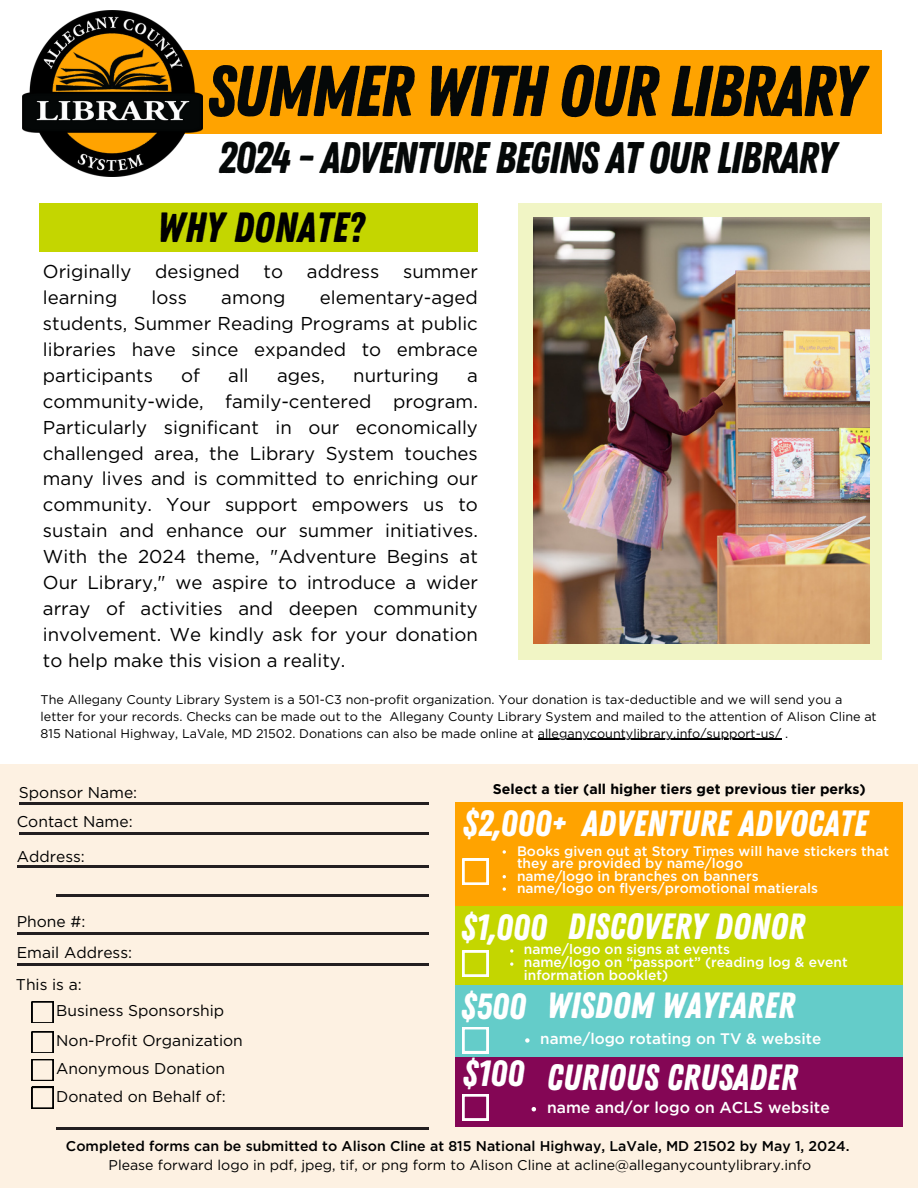
<style>
.page{position:relative;width:918px;height:1188px;background:#fff}
.page>*{position:absolute;margin:0;border:0;box-sizing:border-box;transform-origin:0 0}
.t1{font:71.85px "Zing Rust Base";letter-spacing:-.035em;color:#050808}
.t2{font:44.1px "Zing Rust Base";letter-spacing:-.035em;color:#050808}
.t3{font:42.3px "Zing Rust Base";color:#000}
.t4{font:36.45px "Zing Rust Base";color:#fff}
.t5{font:18.6px/25.8px "Gotham";color:#000;text-align:justify}
.t6{font:500 15.75px "Gotham";color:#fff}
.t7{font:15.6px "Gotham";color:#000}
.t8{font:500 15.3px "Gotham";color:#fff}
.t9{font:14.1px "Gotham";color:#000}
.t10{font:500 14.1px "Gotham";color:#000}
.t11{font:700 14.1px "Gotham";color:#000}
.t12{font:500 13.8px/13px "Gotham";color:#fff}
.t13{font:12.6px/16.8px "Gotham";color:#000}
</style>
<div class="page">
<div style="left:147px;top:51px;width:735px;height:82px;background:#ffa300"></div>
<div style="left:0;top:764px;width:918px;height:424px;background:#fdf1e2"></div>
<div style="left:456px;top:803px;width:447px;height:112px;background:#ffa300"></div>
<div style="left:456px;top:906px;width:447px;height:84px;background:#c4d600"></div>
<div style="left:456px;top:985px;width:447px;height:76px;background:#64ccc9"></div>
<div style="left:456px;top:1057px;width:447px;height:70px;background:#840655"></div>
<svg style="left:463px;top:859px;width:25px;height:26px"></svg>
<svg style="left:463px;top:951px;width:25px;height:25px"></svg>
<svg style="left:463px;top:1027px;width:25px;height:26px"></svg>
<svg style="left:463px;top:1094px;width:25px;height:26px"></svg>
<img style="left:23px;top:11px;width:179px;height:165px">
<div style="left:40px;top:203px;width:438px;height:49px;background:#c4d600"></div>
<div style="left:518px;top:203px;width:364px;height:456px;background:#f1f5c5"></div>
<hr style="left:17px;top:964px;width:412px;height:2px;background:#231f20">
<hr style="left:17px;top:933px;width:412px;height:2px;background:#231f20">
<hr style="left:17px;top:866px;width:412px;height:2px;background:#231f20">
<hr style="left:56px;top:895px;width:373px;height:2px;background:#231f20">
<hr style="left:19px;top:833px;width:409px;height:2px;background:#231f20">
<hr style="left:19px;top:803px;width:409px;height:2px;background:#231f20">
<svg style="left:32px;top:1002px;width:21px;height:21px"></svg>
<svg style="left:32px;top:1032px;width:21px;height:21px"></svg>
<svg style="left:32px;top:1059px;width:21px;height:22px"></svg>
<svg style="left:32px;top:1087px;width:21px;height:21px"></svg>
<hr style="left:56px;top:1127px;width:373px;height:2px;background:#231f20">
<img style="left:533px;top:217px;width:337px;height:426px">
<svg style="left:525px;top:1038px;width:5px;height:5px"></svg>
<svg style="left:510px;top:949px;width:3px;height:4px"></svg>
<svg style="left:510px;top:962px;width:3px;height:4px"></svg>
<svg style="left:503px;top:850px;width:3px;height:4px"></svg>
<svg style="left:503px;top:887px;width:3px;height:4px"></svg>
<hr style="left:538px;top:739px;width:243px;height:1px;background:#000">
<svg style="left:532px;top:1107px;width:4px;height:4px"></svg>
<h6 class="t1" style="left:207px;top:49px;width:658px">SUMMER WITH OUR LIBRARY</h6>
<p class="t2" style="left:218px;top:132px;width:619px">2024 - ADVENTURE BEGINS AT OUR LIBRARY</p>
<h4 class="t3" style="left:157px;top:203px;width:208px">WHY DONATE?</h4>
<h4 class="t5" style="left:43px;top:260px;width:90px">Originally</h4>
<h4 class="t5" style="left:155px;top:260px;width:86px">designed</h4>
<h4 class="t5" style="left:264px;top:260px;width:21px">to</h4>
<h4 class="t5" style="left:307px;top:260px;width:74px">address</h4>
<h4 class="t5" style="left:403px;top:260px;width:76px">summer</h4>
<h4 class="t5" style="left:43px;top:286px;width:76px">learning</h4>
<h4 class="t5" style="left:152px;top:286px;width:37px">loss</h4>
<h4 class="t5" style="left:221px;top:286px;width:66px">among</h4>
<h4 class="t5" style="left:43px;top:286px;width:436px;text-indent:277px">elementary-aged students, Summer Reading Programs at public libraries have since expanded to embrace participants</h4>
<h4 class="t5" style="left:181px;top:363px;width:20px">of</h4>
<h4 class="t5" style="left:228px;top:363px;width:22px">all</h4>
<h4 class="t5" style="left:277px;top:363px;width:49px">ages,</h4>
<h4 class="t5" style="left:353px;top:363px;width:87px">nurturing</h4>
<h4 class="t5" style="left:43px;top:363px;width:436px;text-indent:424px">a community-wide, family-centered program.<br>Particularly significant in our economically challenged area, the Library System touches many lives and is committed to enriching our community. Your support empowers us to sustain and enhance our summer initiatives.<br>With the 2024 theme, "Adventure Begins at Our Library," we aspire to introduce a wider array of activities and deepen community involvement. We kindly ask for your donation to help make this vision a reality.</h4>
<p class="t13" style="left:41px;top:692px;width:838px">The Allegany County Library System is a 501-C3 non-profit organization. Your donation is tax-deductible and we will send you a letter for your records. Checks can be made out to the Allegany County Library System and mailed to the attention of Alison Cline at<br>815 National Highway, LaVale, MD 21502. Donations can also be made online at alleganycountylibrary.info/support-us/ .</p>
<p class="t7" style="left:19px;top:785px;width:120px">Sponsor Name:</p>
<h6 class="t7" style="left:17px;top:815px;width:117px">Contact Name:</h6>
<p class="t7" style="left:17px;top:849px;width:70px">Address:</p>
<h6 class="t7" style="left:17px;top:914px;width:70px">Phone #:</h6>
<p class="t7" style="left:17px;top:946px;width:117px">Email Address:</p>
<p class="t7" style="left:16px;top:977px;width:67px">This is a:</p>
<h6 class="t7" style="left:56px;top:1004px;width:169px">Business Sponsorship</h6>
<p class="t11" style="left:493px;top:783px;width:375px">Select a tier (all higher tiers get previous tier perks)</p>
<h5 class="t4" style="left:463px;top:803px;width:407px">$2,000+ ADVENTURE ADVOCATE</h5>
<h6 class="t12" style="left:517px;top:846px;width:374px;line-height:12.3px">Books given out at Story Times will have stickers that they are provided by name/logo</h6>
<p class="t12" style="left:517px;top:870px;width:243px">name/logo in branches on banners</p>
<h6 class="t12" style="left:517px;top:882px;width:302px">name/logo on flyers/promotional matierals</h6>
<h3 class="t4" style="left:461px;top:906px;width:88px">$1,000</h3>
<p class="t4" style="left:568px;top:905px;width:239px">DISCOVERY DONOR</p>
<p class="t12" style="left:524px;top:943px;width:208px">name/logo on signs at events</p>
<p class="t12" style="left:524px;top:956px;width:326px">name/logo on “passport” (reading log &amp; event information booklet)</p>
<h2 class="t4" style="left:461px;top:985px;width:67px">$500</h2>
<h6 class="t4" style="left:547px;top:984px;width:250px">WISDOM WAYFARER</h6>
<p class="t8" style="left:540px;top:1032px;width:283px">name/logo rotating on TV &amp; website</p>
<h6 class="t7" style="left:56px;top:1034px;width:188px">Non-Profit Organization</h6>
<p class="t7" style="left:56px;top:1062px;width:170px">Anonymous Donation</p>
<h6 class="t7" style="left:56px;top:1089px;width:171px">Donated on Behalf of:</h6>
<p class="t10" style="left:66px;top:1139px;width:785px">Completed forms can be submitted to Alison Cline at 815 National Highway, LaVale, MD 21502 by May 1, 2024.</p>
<h6 class="t9" style="left:109px;top:1159px;width:704px">Please forward logo in pdf, jpeg, tif, or png form to Alison Cline at acline@alleganycountylibrary.info</h6>
<h1 class="t4" style="left:463px;top:1053px;width:63px">$100</h1>
<p class="t4" style="left:547px;top:1056px;width:252px">CURIOUS CRUSADER</p>
<p class="t6" style="left:547px;top:1100px;width:284px">name and/or logo on ACLS website</p>
</div>
